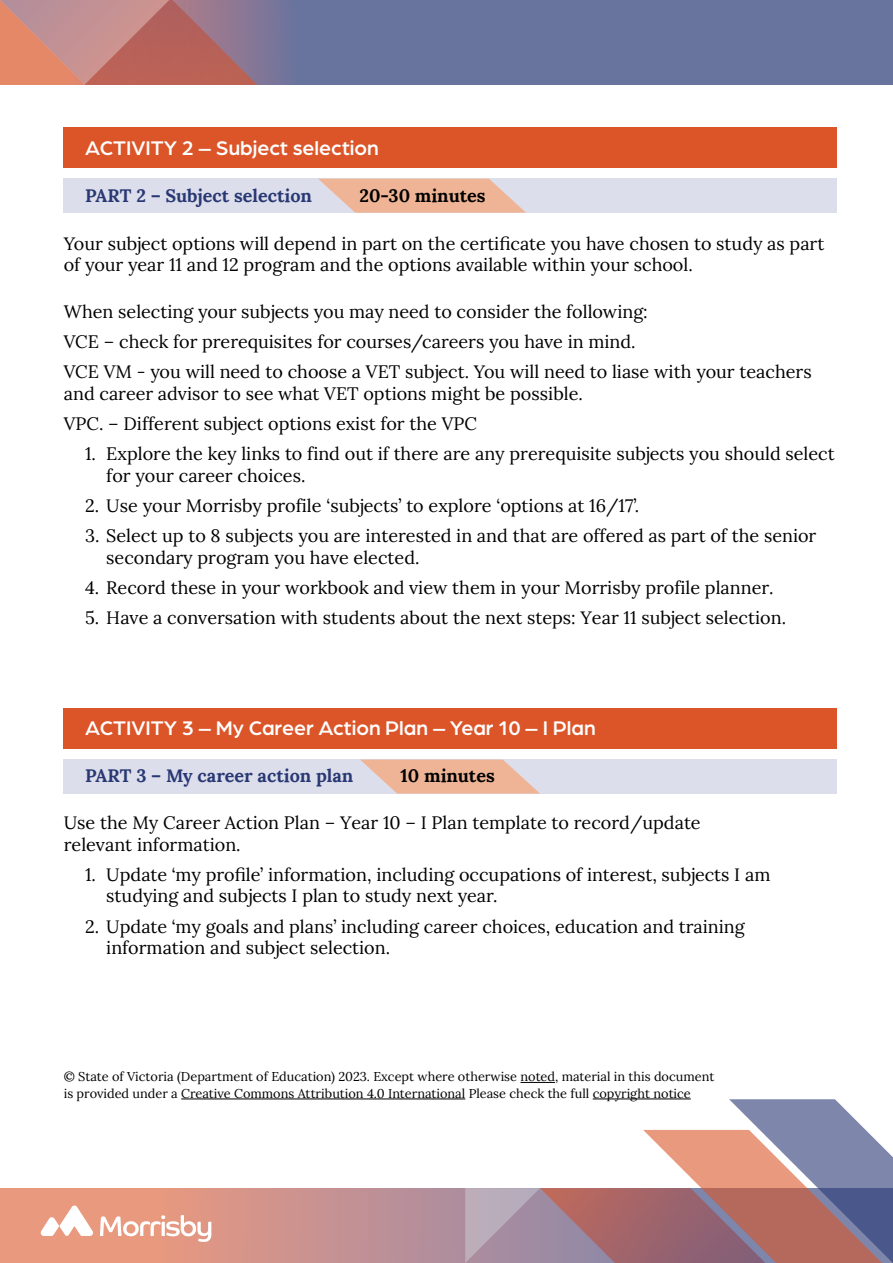
<style>
.page{position:relative;width:893px;height:1263px;background:#fff}
.page>*{position:absolute;margin:0;border:0;box-sizing:border-box;transform-origin:0 0}
.t1{font:500 21px "Arboria";color:#fff}
.t2{font:18px/21.6px "Lora";color:#000}
.t3{font:700 18px "Lora";color:#283874}
.t4{font:700 18px "Lora";color:#000}
.t5{font:12.75px/16.5px "Lora";color:#000}
</style>
<div class="page">
<div style="left:64px;top:179px;width:773px;height:34px;background:#dddeeb"></div>
<div style="left:64px;top:759px;width:773px;height:34px;background:#dddeeb"></div>
<svg style="left:318px;top:179px;width:208px;height:34px"></svg>
<svg style="left:360px;top:759px;width:180px;height:35px"></svg>
<svg style="left:0;top:1188px;width:465px;height:75px;background:#d1948b"></svg>
<svg style="left:100px;top:1215px;width:111px;height:27px"></svg>
<svg style="left:40px;top:1205px;width:53px;height:31px"></svg>
<svg style="left:465px;top:1099px;width:428px;height:164px"></svg>
<div style="left:0;top:0;width:893px;height:85px;background:#68749d"></div>
<svg style="left:0;top:0;width:257px;height:85px;background:#bc7b77"></svg>
<div style="left:64px;top:127px;width:773px;height:41px;background:#db5529"></div>
<div style="left:64px;top:708px;width:773px;height:41px;background:#db5529"></div>
<hr style="left:520px;top:1082px;width:35px;height:1px;background:#000">
<hr style="left:181px;top:1098px;width:284px;height:1px;background:#000">
<hr style="left:593px;top:1098px;width:98px;height:1px;background:#000">
<p class="t1" style="left:85px;top:134px;width:295px">ACTIVITY 2 – Subject selection</p>
<p class="t3" style="left:85px;top:181px;width:229px">PART 2 – Subject selection</p>
<p class="t4" style="left:359px;top:181px;width:128px">20-30 minutes</p>
<p class="t2" style="left:64px;top:231px;width:762px">Your subject options will depend in part on the certificate you have chosen to study as part of your year 11 and 12 program and the options available within your school.</p>
<p class="t2" style="left:64px;top:296px;width:749px;line-height:30.2px">When selecting your subjects you may need to consider the following:<br>VCE – check for prerequisites for courses/careers you have in mind.<br>VCE VM - you will need to choose a VET subject. You will need to liase with your teachers</p>
<p class="t2" style="left:64px;top:377px;width:521px;line-height:30.2px">and career advisor to see what VET options might be possible.<br>VPC. – Different subject options exist for the VPC</p>
<p class="t2" style="left:106px;top:442px;width:730px;text-indent:-21px">1. Explore the key links to find out if there are any prerequisite subjects you should select for your career choices.</p>
<p class="t2" style="left:85px;top:494px;width:556px">2. Use your Morrisby profile ‘subjects’ to explore ‘options at 16/17’.</p>
<p class="t2" style="left:106px;top:524px;width:712px;text-indent:-21px">3. Select up to 8 subjects you are interested in and that are offered as part of the senior secondary program you have elected.</p>
<p class="t2" style="left:85px;top:575px;width:690px">4. Record these in your workbook and view them in your Morrisby profile planner.</p>
<p class="t2" style="left:85px;top:605px;width:703px">5. Have a conversation with students about the next steps: Year 11 subject selection.</p>
<p class="t1" style="left:85px;top:714px;width:512px">ACTIVITY 3 – My Career Action Plan – Year 10 – I Plan</p>
<p class="t3" style="left:85px;top:760px;width:270px">PART 3 – My career action plan</p>
<p class="t4" style="left:401px;top:760px;width:96px">10 minutes</p>
<p class="t2" style="left:64px;top:811px;width:638px">Use the My Career Action Plan – Year 10 – I Plan template to record/update relevant information.</p>
<p class="t2" style="left:106px;top:862px;width:666px;text-indent:-21px">1. Update ‘my profile’ information, including occupations of interest, subjects I am studying and subjects I plan to study next year.</p>
<p class="t2" style="left:106px;top:914px;width:640px;text-indent:-21px">2. Update ‘my goals and plans’ including career choices, education and training information and subject selection.</p>
<p class="t5" style="left:64px;top:1068px;width:652px">© State of Victoria (Department of Education) 2023. Except where otherwise noted, material in this document is provided under a Creative Commons Attribution 4.0 International Please check the full copyright notice</p>
</div>
